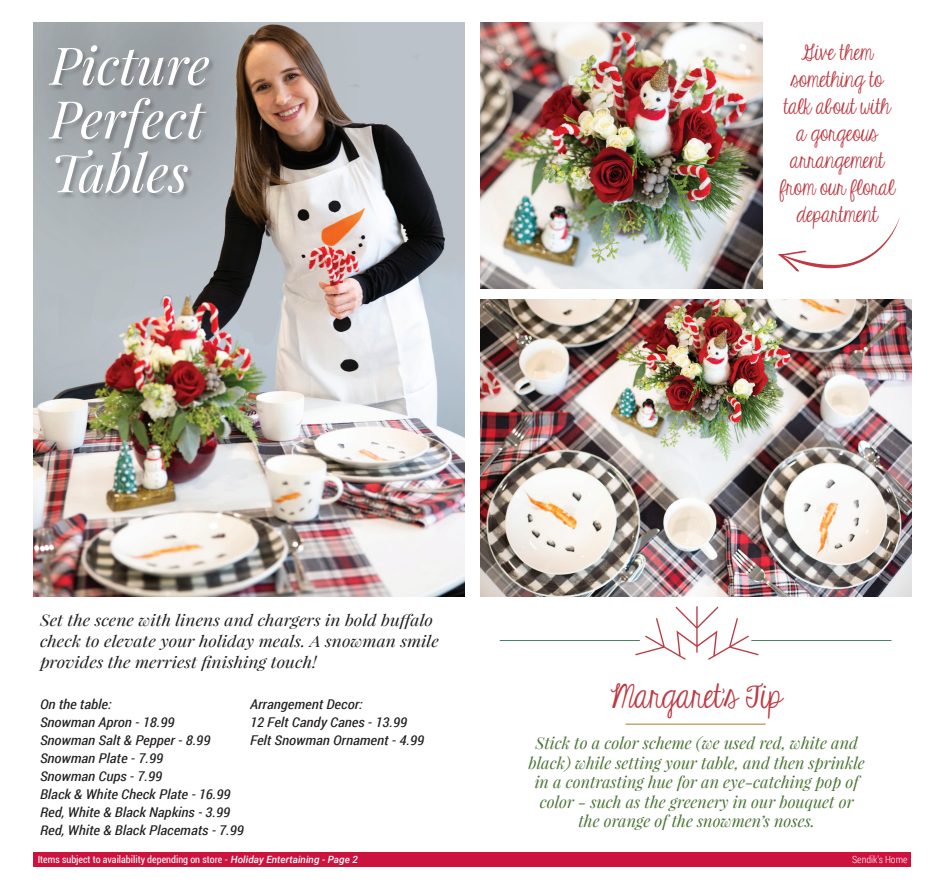
<style>
.page{position:relative;width:945px;height:889px;background:#fff}
.page>*{position:absolute;margin:0;border:0;box-sizing:border-box;transform-origin:0 0}
.t1{font:italic 52px/53.8px "Playfair Display";color:#fff;text-align:justify}
.t2{font:35px "KG Eyes Wide Open";color:#be3b44}
.t3{font:22.5px/27px "KG Eyes Wide Open";color:#be3b44;text-align:center}
.t4{font:italic 16.25px/19.5px "Playfair Display";color:#4b7536;text-align:center}
.t5{font:italic 15.75px/21px "Playfair Display";color:#231f20;scale:1.11 1}
.t6{font:italic 13.5px/18px "Roboto Condensed";color:#231f20;scale:1.11 1}
.t7{font:condensed 10px "Roboto";color:#fff}
.t8{font:300 10px "Roboto Condensed";color:#fff}
.s1{font-weight:500;font-style:italic;font-stretch:normal}
</style>
<div class="page">
<div style="left:34px;top:852px;width:877px;height:14px;background:#cd123d"></div>
<img style="left:34px;top:22px;width:431px;height:574px">
<img style="left:480px;top:22px;width:283px;height:267px">
<img style="left:480px;top:299px;width:431px;height:297px">
<div style="left:49px;top:45px;width:167px;height:154px;background:#231f20;opacity:.26"></div>
<svg style="left:778px;top:218px;width:122px;height:54px"></svg>
<hr style="left:500px;top:640px;width:140px;height:1px;background:#458262">
<hr style="left:751px;top:640px;width:140px;height:1px;background:#458262">
<svg style="left:635px;top:606px;width:124px;height:54px"></svg>
<hr style="left:626px;top:724px;width:140px;height:1px;background:#ae752a">
<h1 class="t1" style="left:50px;top:37px;width:161px">Picture Perfect Tables</h1>
<h3 class="t3" style="left:780px;top:40px;width:116px">Give them something to talk about with a gorgeous arrangement from our floral department</h3>
<p class="t5" style="left:40px;top:609px;width:361px">Set the scene with linens and chargers in bold buffalo check to elevate your holiday meals. A snowman smile provides the merriest finishing touch!</p>
<p class="t6" style="left:40px;top:694px;width:185px">On the table:<br>Snowman Apron - 18.99<br>Snowman Salt &amp; Pepper - 8.99<br>Snowman Plate - 7.99<br>Snowman Cups - 7.99<br>Black &amp; White Check Plate - 16.99<br>Red, White &amp; Black Napkins - 3.99<br>Red, White &amp; Black Placemats - 7.99</p>
<p class="t6" style="left:250px;top:694px;width:158px">Arrangement Decor:<br>12 Felt Candy Canes - 13.99<br>Felt Snowman Ornament - 4.99</p>
<h2 class="t2" style="left:611px;top:677px;width:173px">Margaret’s Tip</h2>
<p class="t4" style="left:529px;top:733px;width:338px">Stick to a color scheme (we used red, white and black) while setting your table, and then sprinkle in a contrasting hue for an eye-catching pop of color - such as the greenery in our bouquet or the orange of the snowmen’s noses.</p>
<p class="t7" style="left:38px;top:852px;width:322px">Items subject to availability depending on store - <span class="s1">Holiday Entertaining - Page 2</span></p>
<p class="t8" style="left:852px;top:852px;width:57px">Sendik’s Home</p>
</div>
